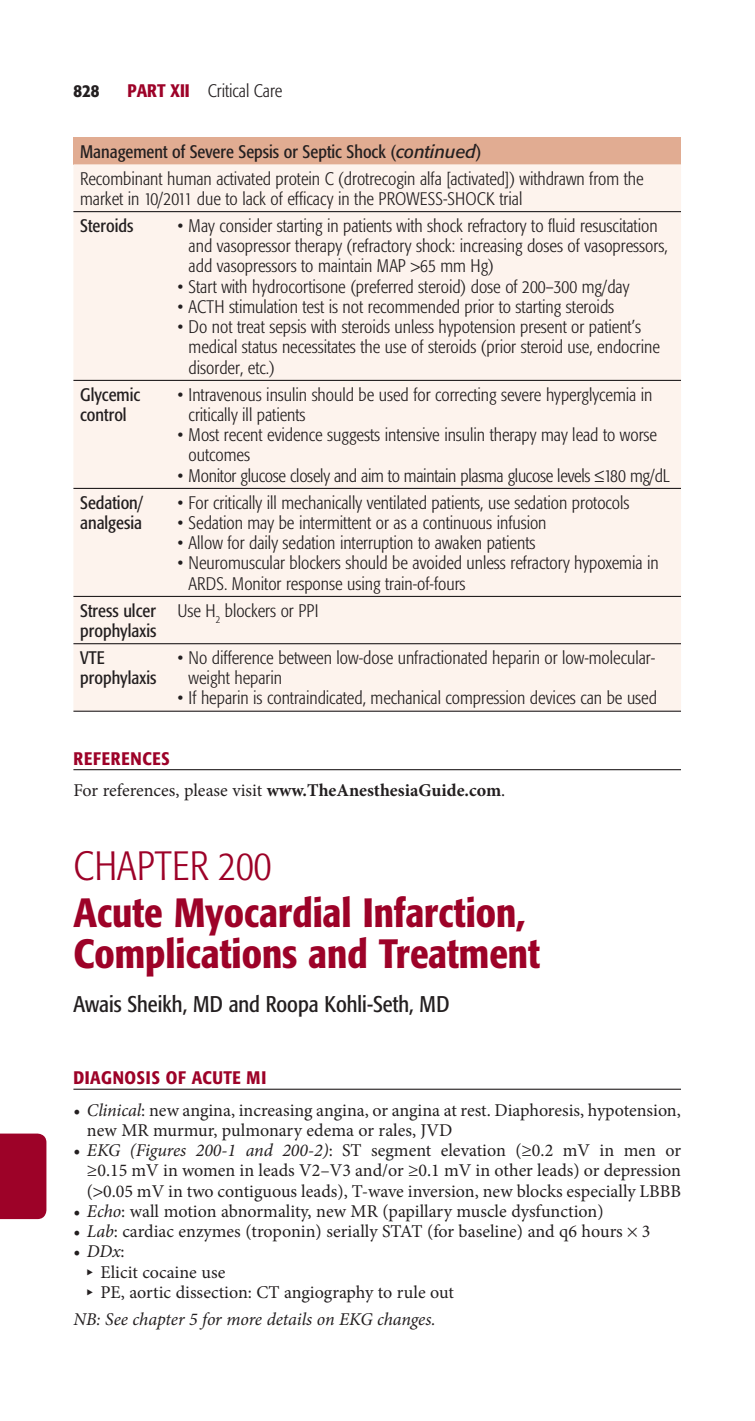
<style>
.page{position:relative;width:755px;height:1421px;background:#fff}
.page>*{position:absolute;margin:0;border:0;box-sizing:border-box;transform-origin:0 0}
.t1{font:500 condensed 40.5px/40.5px "Formata";color:#9d0228}
.t2{font:300 condensed 40.5px "Formata";letter-spacing:.005em;color:#9d0228}
.t3{font:condensed 22.5px "Formata";color:#231f20}
.t4{font:300 condensed 18px/20.2px "Formata";color:#231f20}
.t5{font:18px/20.2px "Minion Pro";color:#231f20}
.t6{font:condensed 18px/20.2px "Formata";color:#231f20}
.t7{font:italic 18px "Minion Pro";letter-spacing:-.01em;color:#231f20}
.t8{font:500 condensed 18px "Formata";letter-spacing:.035em;color:#9d0228}
.t9{font:500 condensed 18px "Formata";color:#231f20}
.t10{font:7.88px "European Pi Three";color:#231f20}
.s1{font-weight:500;color:#9d0228}
.s2{font-weight:400}
.s3{font-weight:400;font-style:italic;font-stretch:normal}
.s4{font-weight:700}
.s5{font-style:italic}
.s6{font-style:normal}
</style>
<div class="page">
<div style="left:0;top:1133px;width:46px;height:86px;background:#9d0228"></div>
<hr style="left:73px;top:769px;width:608px;height:1px;background:#231f20">
<hr style="left:73px;top:1088px;width:608px;height:2px;background:#231f20">
<div style="left:73px;top:137px;width:608px;height:27px;background:#e1ac92"></div>
<div style="left:73px;top:164px;width:608px;height:547px;background:#fdf3ed"></div>
<hr style="left:73px;top:211px;width:608px;height:1px;background:#231f20">
<hr style="left:73px;top:380px;width:608px;height:1px;background:#231f20">
<hr style="left:73px;top:488px;width:608px;height:1px;background:#231f20">
<hr style="left:73px;top:596px;width:608px;height:1px;background:#231f20">
<hr style="left:73px;top:643px;width:608px;height:1px;background:#231f20">
<hr style="left:73px;top:711px;width:608px;height:1px;background:#231f20">
<svg style="left:411px;top:263px;width:9px;height:9px"></svg>
<p class="t9" style="left:73px;top:83px;width:27px">828</p>
<p class="t4" style="left:127px;top:82px;width:156px"><span class="s1">PART XII</span> Critical Care</p>
<p class="t4" style="left:80px;top:139px;width:565px;line-height:27px"><span class="s2">Management of Severe Sepsis or Septic Shock (</span><span class="s3">continued</span><span class="s2">)<br></span>Recombinant human activated protein C (drotrecogin alfa [activated]) withdrawn from the</p>
<p class="t4" style="left:80px;top:190px;width:444px">market in 10/2011 due to lack of efficacy in the PROWESS-SHOCK trial</p>
<p class="t6" style="left:80px;top:217px;width:55px">Steroids</p>
<p class="t4" style="left:189px;top:217px;width:481px;text-indent:-11px">• May consider starting in patients with shock refractory to fluid resuscitation and vasopressor therapy (refractory shock: increasing doses of vasopressors, add vasopressors to maintain MAP 65 mm Hg)</p>
<p class="t4" style="left:177px;top:277px;width:454px">• Start with hydrocortisone (preferred steroid) dose of 200–300 mg/day</p>
<p class="t4" style="left:177px;top:298px;width:438px">• ACTH stimulation test is not recommended prior to starting steroids</p>
<p class="t4" style="left:189px;top:318px;width:473px;text-indent:-11px">• Do not treat sepsis with steroids unless hypotension present or patient’s medical status necessitates the use of steroids (prior steroid use, endocrine disorder, etc.)</p>
<p class="t6" style="left:80px;top:385px;width:61px">Glycemic control</p>
<p class="t4" style="left:189px;top:385px;width:465px;text-indent:-11px">• Intravenous insulin should be used for correcting severe hyperglycemia in critically ill patients</p>
<p class="t4" style="left:189px;top:426px;width:470px;text-indent:-11px">• Most recent evidence suggests intensive insulin therapy may lead to worse outcomes</p>
<p class="t4" style="left:177px;top:466px;width:494px">• Monitor glucose closely and aim to maintain plasma glucose levels ≤180 mg/dL</p>
<p class="t6" style="left:80px;top:493px;width:65px">Sedation/ analgesia</p>
<p class="t4" style="left:177px;top:493px;width:454px">• For critically ill mechanically ventilated patients, use sedation protocols</p>
<p class="t4" style="left:177px;top:514px;width:371px">• Sedation may be intermittent or as a continuous infusion</p>
<p class="t4" style="left:177px;top:534px;width:360px">• Allow for daily sedation interruption to awaken patients</p>
<p class="t4" style="left:189px;top:554px;width:471px;text-indent:-11px">• Neuromuscular blockers should be avoided unless refractory hypoxemia in<br>ARDS. Monitor response using train-of-fours</p>
<p class="t6" style="left:80px;top:601px;width:78px">Stress ulcer prophylaxis</p>
<p class="t4" style="left:177px;top:601px;width:143px">Use H<sub>2</sub> blockers or PPI</p>
<p class="t6" style="left:80px;top:649px;width:78px">VTE prophylaxis</p>
<p class="t4" style="left:189px;top:649px;width:468px;text-indent:-11px">• No difference between low-dose unfractionated heparin or low-molecular&shy;weight heparin</p>
<p class="t4" style="left:177px;top:689px;width:481px">• If heparin is contraindicated, mechanical compression devices can be used</p>
<p class="t8" style="left:73px;top:750px;width:98px">REFERENCES</p>
<p class="t5" style="left:73px;top:782px;width:433px">For references, please visit <span class="s4">www.TheAnesthesiaGuide.com</span>.</p>
<h1 class="t2" style="left:73px;top:848px;width:200px">CHAPTER 200</h1>
<h1 class="t1" style="left:73px;top:895px;width:468px">Acute Myocardial Infarction,<br>Complications and Treatment</h1>
<p class="t3" style="left:73px;top:994px;width:378px">Awais Sheikh, MD and Roopa Kohli-Seth, MD</p>
<p class="t8" style="left:73px;top:1070px;width:194px">DIAGNOSIS OF ACUTE MI</p>
<p class="t5" style="left:87px;top:1101px;width:595px;text-indent:-14px">• <span class="s5">Clinical</span>: new angina, increasing angina, or angina at rest. Diaphoresis, hypotension, new MR murmur, pulmonary edema or rales, JVD</p>
<p class="t5" style="left:87px;top:1142px;width:596px;text-align:justify;text-indent:-13px">• <span class="s5">EKG (Figures 200-1 and 200-2)</span>: ST segment elevation (≥0.2 mV in men or ≥0.15 mV in women in leads V2–V3 and/or ≥0.1 mV in other leads) or depression ( 0.05 mV in two contiguous leads), T-wave inversion, new blocks especially LBBB</p>
<p class="t5" style="left:73px;top:1202px;width:532px">• <span class="s5">Echo</span>: wall motion abnormality, new MR (papillary muscle dysfunction)</p>
<p class="t5" style="left:73px;top:1223px;width:578px">• <span class="s5">Lab</span>: cardiac enzymes (troponin) serially STAT (for baseline) and q6 hours 3</p>
<p class="t7" style="left:73px;top:1244px;width:53px"><span class="s6">•</span> DDx<span class="s6">:</span></p>
<p class="t10" style="left:87px;top:1267px;width:8px">-</p>
<p class="t5" style="left:100px;top:1263px;width:126px">Elicit cocaine use</p>
<p class="t10" style="left:87px;top:1287px;width:8px">-</p>
<p class="t5" style="left:100px;top:1283px;width:355px">PE, aortic dissection: CT angiography to rule out</p>
<p class="t7" style="left:73px;top:1312px;width:364px">NB: See chapter 5 for more details on EKG changes.</p>
</div>
